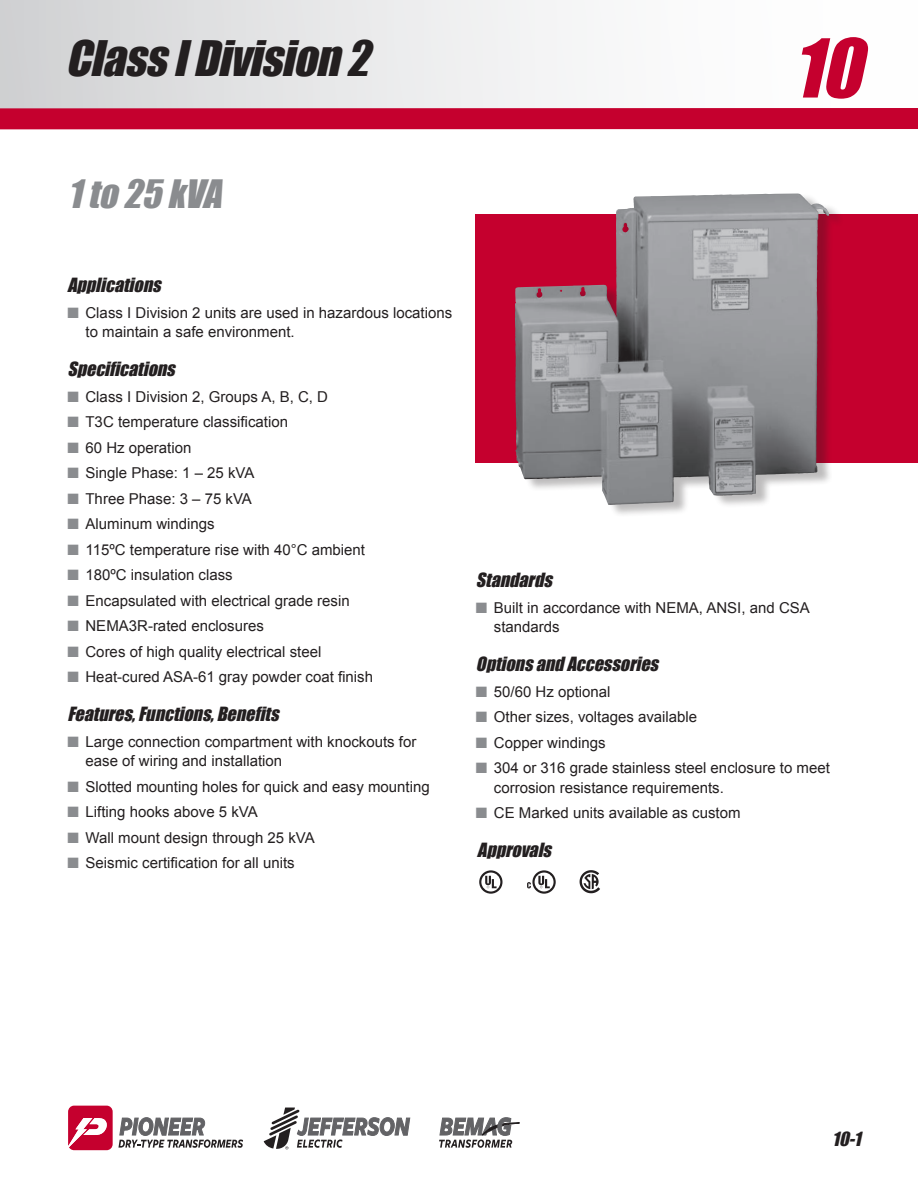
<style>
.page{position:relative;width:918px;height:1188px;background:#fff}
.page>*{position:absolute;margin:0;border:0;box-sizing:border-box;transform-origin:0 0}
.t1{font:italic 75px "Impact";color:#c5002e}
.t2{font:italic 45px "Impact";color:#231f20}
.t3{font:italic 36px "Impact";color:#8a8c8f}
.t4{font:italic 18px "Impact";color:#231f20}
.t5{font:15px/19.5px "Arial";color:#231f20}
.s1{color:#8a8c8f}
</style>
<div class="page">
<div style="left:0;top:0;width:918px;height:117px;background:linear-gradient(to right,#d4d5d6,#fff)"></div>
<svg style="left:0;top:97px;width:918px;height:33px"></svg>
<svg style="left:68px;top:1106px;width:175px;height:44px"></svg>
<svg style="left:439px;top:1117px;width:81px;height:31px"></svg>
<svg style="left:264px;top:1108px;width:146px;height:41px"></svg>
<svg style="left:479px;top:870px;width:24px;height:24px"></svg>
<svg style="left:527px;top:870px;width:29px;height:24px"></svg>
<svg style="left:580px;top:870px;width:20px;height:23px"></svg>
<div style="left:476px;top:214px;width:442px;height:249px;background:#c5002e"></div>
<div style="left:517px;top:193px;width:328px;height:325px;background:#231f20;opacity:.3"></div>
<img style="left:614px;top:194px;width:161px;height:123px">
<h2 class="t2" style="left:65px;top:24px;width:319px">ClassIDivision2</h2>
<h1 class="t1" style="left:792px;top:10px;width:94px">10</h1>
<h3 class="t3" style="left:68px;top:166px;width:166px">1to25kVA</h3>
<p class="t4" style="left:68px;top:271px;width:100px">Applications</p>
<p class="t5" style="left:86px;top:303px;width:368px;text-indent:-18px"><span class="s1">■</span> Class I Division 2 units are used in hazardous locations to maintain a safe environment.</p>
<p class="t4" style="left:68px;top:355px;width:115px">Specifications</p>
<p class="t5" style="left:68px;top:387px;width:262px"><span class="s1">■</span> Class I Division 2, Groups A, B, C, D</p>
<p class="t5" style="left:68px;top:413px;width:222px"><span class="s1">■</span> T3C temperature classification</p>
<p class="t5" style="left:68px;top:438px;width:125px"><span class="s1">■</span> 60 Hz operation</p>
<p class="t5" style="left:68px;top:464px;width:188px"><span class="s1">■</span> Single Phase: 1 – 25 kVA</p>
<p class="t5" style="left:68px;top:489px;width:186px"><span class="s1">■</span> Three Phase: 3 – 75 kVA</p>
<p class="t5" style="left:68px;top:515px;width:149px"><span class="s1">■</span> Aluminum windings</p>
<p class="t5" style="left:68px;top:540px;width:299px"><span class="s1">■</span> 115ºC temperature rise with 40°C ambient</p>
<p class="t5" style="left:68px;top:566px;width:167px"><span class="s1">■</span> 180ºC insulation class</p>
<p class="t5" style="left:68px;top:591px;width:284px"><span class="s1">■</span> Encapsulated with electrical grade resin</p>
<p class="t5" style="left:68px;top:617px;width:198px"><span class="s1">■</span> NEMA3R-rated enclosures</p>
<p class="t5" style="left:68px;top:642px;width:255px"><span class="s1">■</span> Cores of high quality electrical steel</p>
<p class="t5" style="left:68px;top:668px;width:307px"><span class="s1">■</span> Heat-cured ASA-61 gray powder coat finish</p>
<p class="t4" style="left:68px;top:700px;width:218px">Features,Functions,Benefits</p>
<p class="t5" style="left:86px;top:732px;width:332px;text-indent:-18px"><span class="s1">■</span> Large connection compartment with knockouts for ease of wiring and installation</p>
<p class="t5" style="left:68px;top:777px;width:364px"><span class="s1">■</span> Slotted mounting holes for quick and easy mounting</p>
<p class="t5" style="left:68px;top:803px;width:192px"><span class="s1">■</span> Lifting hooks above 5 kVA</p>
<p class="t5" style="left:68px;top:828px;width:249px"><span class="s1">■</span> Wall mount design through 25 kVA</p>
<p class="t5" style="left:68px;top:854px;width:229px"><span class="s1">■</span> Seismic certification for all units</p>
<p class="t4" style="left:476px;top:566px;width:83px">Standards</p>
<p class="t5" style="left:494px;top:598px;width:317px;text-indent:-18px"><span class="s1">■</span> Built in accordance with NEMA, ANSI, and CSA standards</p>
<p class="t4" style="left:476px;top:650px;width:189px">OptionsandAccessories</p>
<p class="t5" style="left:476px;top:682px;width:136px"><span class="s1">■</span> 50/60 Hz optional</p>
<p class="t5" style="left:476px;top:707px;width:223px"><span class="s1">■</span> Other sizes, voltages available</p>
<p class="t5" style="left:476px;top:733px;width:131px"><span class="s1">■</span> Copper windings</p>
<p class="t5" style="left:494px;top:758px;width:337px;text-indent:-18px"><span class="s1">■</span> 304 or 316 grade stainless steel enclosure to meet corrosion resistance requirements.</p>
<p class="t5" style="left:476px;top:803px;width:266px"><span class="s1">■</span> CE Marked units available as custom</p>
<p class="t4" style="left:477px;top:836px;width:81px">Approvals</p>
<p class="t4" style="left:832px;top:1125px;width:36px">10-1</p>
</div>
